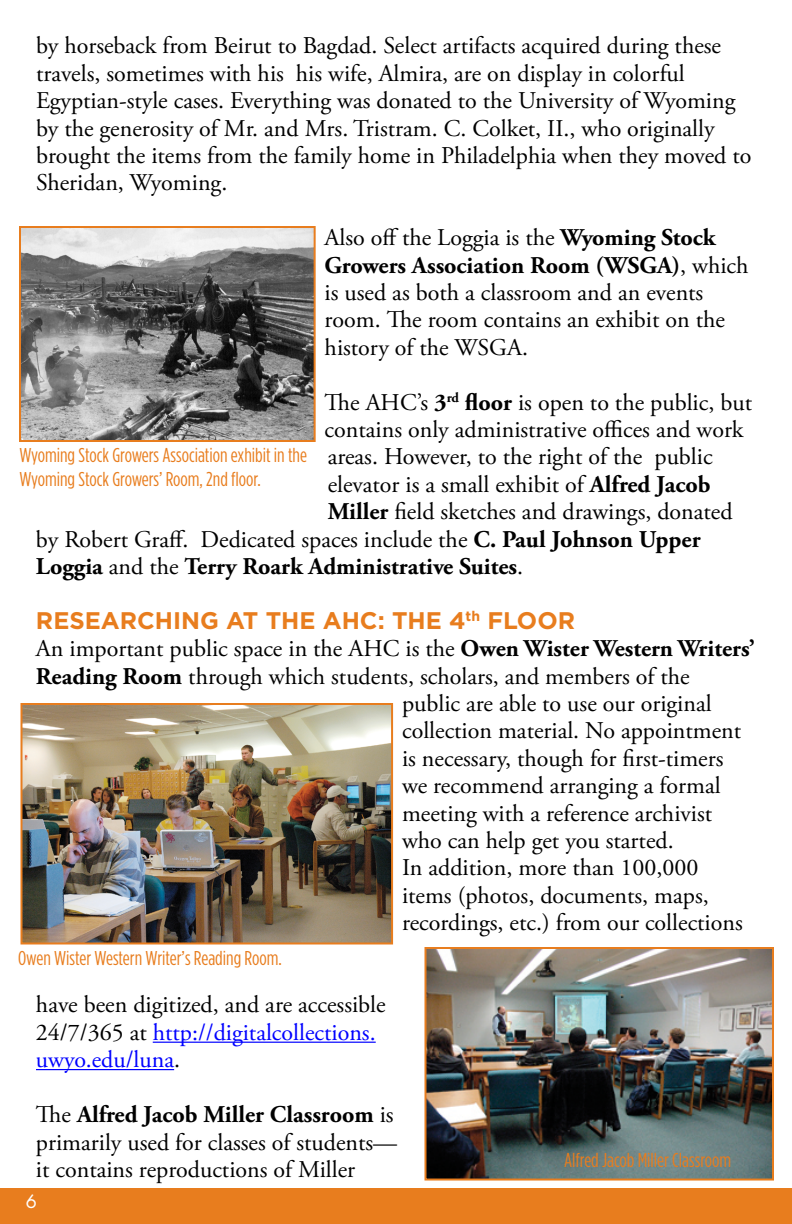
<style>
.page{position:relative;width:792px;height:1224px;background:#fff}
.page>*{position:absolute;margin:0;border:0;box-sizing:border-box;transform-origin:0 0}
.t1{font:24px/27.4px "Adobe Garamond Pro";color:#000}
.t2{font:700 24px "Adobe Garamond Pro";color:#000}
.t3{font:700 24px "Gotham";color:#e87d1e}
.t4{font:20px/24px "Gotham Condensed";color:#e87d1e}
.t5{font:18px "Futura";color:#fff}
.s1{font-weight:700}
.s2{font-weight:400}
.s3{color:#00f}
</style>
<div class="page">
<div style="left:0;top:1188px;width:792px;height:36px;background:#e87d1e"></div>
<hr style="left:153px;top:1042px;width:223px;height:1px;background:#00f">
<hr style="left:36px;top:1069px;width:138px;height:1px;background:#00f">
<img style="left:23px;top:706px;width:367px;height:235px">
<div style="left:20px;top:703px;width:373px;height:241px;border:2px solid #e87d1e"></div>
<img style="left:22px;top:229px;width:291px;height:210px">
<div style="left:19px;top:226px;width:297px;height:216px;border:2px solid #e87d1e"></div>
<img style="left:427px;top:950px;width:344px;height:228px">
<div style="left:424px;top:947px;width:350px;height:234px;border:2px solid #e87d1e"></div>
<p class="t1" style="left:36px;top:33px;width:717px">by horseback from Beirut to Bagdad. Select artifacts acquired during these travels, sometimes with his his wife, Almira, are on display in colorful Egyptian-style cases. Everything was donated to the University of Wyoming by the generosity of Mr. and Mrs. Tristram. C. Colket, II., who originally brought the items from the family home in Philadelphia when they moved to Sheridan, Wyoming.</p>
<p class="t1" style="left:325px;top:225px;width:425px">Also off the Loggia is the <span class="s1">Wyoming Stock Growers Association Room (WSGA)</span>, which is used as both a classroom and an events room. The room contains an exhibit on the history of the WSGA.</p>
<p class="t1" style="left:325px;top:389px;width:429px">The AHC’s <span class="s1">3</span><sup>rd</sup> <span class="s1">floor</span> is open to the public, but</p>
<p class="t1" style="left:325px;top:417px;width:420px">contains only administrative offices and work</p>
<p class="t1" style="left:328px;top:444px;width:386px">areas. However, to the right of the public</p>
<p class="t1" style="left:328px;top:471px;width:384px">elevator is a small exhibit of <span class="s1">Alfred Jacob</span></p>
<p class="t1" style="left:328px;top:499px;width:406px"><span class="s1">Miller</span> field sketches and drawings, donated</p>
<p class="t1" style="left:36px;top:526px;width:666px">by Robert Graff. Dedicated spaces include the <span class="s1">C. Paul Johnson Upper</span></p>
<p class="t2" style="left:36px;top:552px;width:489px">Loggia <span class="s2">and the</span> Terry Roark Administrative Suites<span class="s2">.</span></p>
<p class="t3" style="left:36px;top:604px;width:541px">RESEARCHING AT THE AHC: THE 4<sup>th</sup> FLOOR</p>
<p class="t1" style="left:36px;top:636px;width:721px">An important public space in the AHC is the <span class="s1">Owen Wister Western Writers’</span></p>
<p class="t1" style="left:36px;top:663px;width:655px"><span class="s1">Reading Room</span> through which students, scholars, and members of the</p>
<p class="t1" style="left:402px;top:691px;width:311px">public are able to use our original</p>
<p class="t1" style="left:402px;top:718px;width:341px">collection material. No appointment</p>
<p class="t1" style="left:402px;top:745px;width:323px">is necessary, though for first-timers</p>
<p class="t1" style="left:402px;top:773px;width:320px">we recommend arranging a formal</p>
<p class="t1" style="left:402px;top:800px;width:312px">meeting with a reference archivist</p>
<p class="t1" style="left:402px;top:828px;width:273px">who can help get you started.</p>
<p class="t1" style="left:402px;top:855px;width:298px">In addition, more than 100,000</p>
<p class="t1" style="left:402px;top:882px;width:308px">items (photos, documents, maps,</p>
<p class="t1" style="left:402px;top:910px;width:342px">recordings, etc.) from our collections</p>
<p class="t4" style="left:19px;top:443px;width:289px">Wyoming Stock Growers Association exhibit in the<br>Wyoming Stock Growers’ Room, 2nd floor.</p>
<p class="t4" style="left:18px;top:946px;width:265px">Owen Wister Western Writer’s Reading Room.</p>
<p class="t1" style="left:36px;top:992px;width:351px">have been digitized, and are accessible<br>24/7/365 at <span class="s3">http://digitalcollections. uwyo.edu/luna</span>.</p>
<p class="t1" style="left:36px;top:1102px;width:363px">The <span class="s1">Alfred Jacob Miller Classroom</span> is primarily used for classes of students— it contains reproductions of Miller</p>
<p class="t5" style="left:26px;top:1189px;width:13px">6</p>
<p class="t4" style="left:564px;top:1148px;width:168px">Alfred Jacob Miller Classroom</p>
</div>
